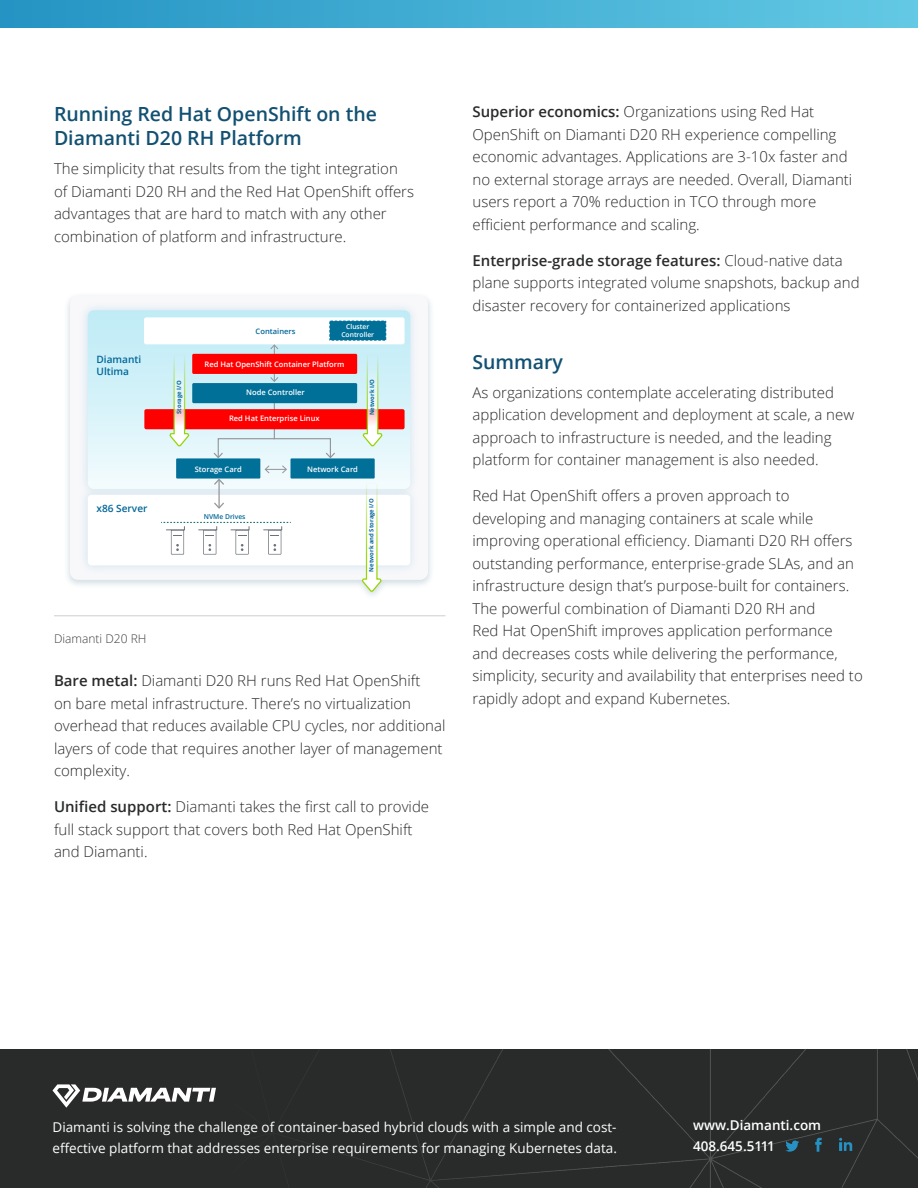
<style>
.page{position:relative;width:918px;height:1188px;background:#fff}
.page>*{position:absolute;margin:0;border:0;box-sizing:border-box;transform-origin:0 0}
.Body_Copy_-_Header{font:600 19.5px/24px "Open Sans";color:#125072}
.Body_Copy{font:300 15px/22.5px "Open Sans";color:#292a2a}
.t1{font:13.5px/21px "Open Sans";color:#fff}
.t2{font:600 13.5px/21px "Open Sans";color:#fff}
.Body_Copy-2{font:300 12px "Open Sans";color:#403e3e}
.t3{font:600 10.05px/12.1px "Open Sans";color:#069}
.t4{font:600 7.5px "Open Sans";color:#fff}
.t5{font:600 7.5px "Open Sans";color:#069}
.t6{font:600 6.75px/7.5px "Open Sans";color:#fff;text-align:center}
.t7{font:600 6.75px "Open Sans";color:#069}
.t8{font:700 5.85px "Open Sans";color:#069}
.s1{font-weight:600}
</style>
<div class="page">
<div style="left:0;top:1049px;width:918px;height:139px;background:#292a2a"></div>
<div style="left:0;top:0;width:918px;height:27px;background:linear-gradient(to right,#2594c3,#63c9e4)"></div>
<svg style="left:53px;top:1084px;width:163px;height:24px"></svg>
<svg style="left:815px;top:1138px;width:7px;height:14px"></svg>
<svg style="left:785px;top:1141px;width:14px;height:11px"></svg>
<svg style="left:839px;top:1138px;width:13px;height:13px"></svg>
<div style="left:64px;top:292px;width:371px;height:308px;background:#125072;opacity:.2"></div>
<div style="left:70px;top:296px;width:358px;height:284px;background:#f8f8fa;border-radius:8px"></div>
<img style="left:84px;top:307px;width:329px;height:175px">
<svg style="left:88px;top:310px;width:322px;height:172px"></svg>
<div style="left:88px;top:495px;width:322px;height:70px;background:#fff;border-radius:4px"></div>
<div style="left:144px;top:317px;width:261px;height:27px;background:#fff;border-radius:2px"></div>
<div style="left:329px;top:321px;width:57px;height:20px;background:#017099"></div>
<div style="left:329px;top:320px;width:58px;height:21px;border:1px dashed #fff"></div>
<div style="left:176px;top:458px;width:84px;height:21px;background:#017099"></div>
<div style="left:290px;top:458px;width:85px;height:21px;background:#017099"></div>
<svg style="left:161px;top:522px;width:130px;height:33px"></svg>
<hr style="left:274px;top:345px;width:1px;height:36px;background:#939598">
<svg style="left:270px;top:344px;width:8px;height:5px"></svg>
<svg style="left:270px;top:377px;width:8px;height:5px"></svg>
<svg style="left:265px;top:465px;width:22px;height:8px"></svg>
<hr style="left:218px;top:480px;width:2px;height:27px;background:#939598">
<svg style="left:214px;top:503px;width:10px;height:6px"></svg>
<svg style="left:214px;top:479px;width:10px;height:6px"></svg>
<hr style="left:274px;top:388px;width:1px;height:51px;background:#939598">
<div style="left:218px;top:438px;width:113px;height:20px;border:1px solid #939598"></div>
<svg style="left:214px;top:453px;width:9px;height:5px"></svg>
<svg style="left:326px;top:453px;width:9px;height:5px"></svg>
<div style="left:192px;top:383px;width:165px;height:20px;background:#017099;border-radius:2px"></div>
<div style="left:192px;top:354px;width:165px;height:20px;background:#f00;border-radius:2px"></div>
<div style="left:144px;top:409px;width:261px;height:20px;background:#f00;border-radius:2px"></div>
<svg style="left:169px;top:353px;width:20px;height:94px"></svg>
<svg style="left:362px;top:353px;width:20px;height:94px"></svg>
<svg style="left:362px;top:482px;width:20px;height:110px"></svg>
<hr style="left:54px;top:616px;width:392px;height:1px;background:#d0cecd">
<p class="Body_Copy_-_Header" style="left:54px;top:101px;width:325px">Running Red Hat OpenShift on the<br>Diamanti D20 RH Platform</p>
<p class="Body_Copy" style="left:54px;top:157px;width:362px">The simplicity that results from the tight integration of Diamanti D20 RH and the Red Hat OpenShift offers advantages that are hard to match with any other combination of platform and infrastructure.</p>
<p class="t3" style="left:97px;top:353px;width:46px">Diamanti<br>Ultima</p>
<p class="t3" style="left:97px;top:502px;width:53px">x86 Server</p>
<p class="Body_Copy-2" style="left:54px;top:630px;width:94px">Diamanti D20 RH</p>
<p class="t5" style="left:256px;top:326px;width:41px">Containers</p>
<p class="t6" style="left:341px;top:323px;width:34px">Cluster<br>Controller</p>
<p class="t4" style="left:205px;top:359px;width:141px">Red Hat OpenShift Container Platform</p>
<p class="t8" style="left:175px;top:414px;width:35px;rotate:-90deg">Storage I/O</p>
<p class="t8" style="left:368px;top:415px;width:38px;rotate:-90deg">Network I/O</p>
<p class="t4" style="left:246px;top:388px;width:60px">Node Controller</p>
<p class="t4" style="left:229px;top:414px;width:92px">Red Hat Enterprise Linux</p>
<p class="t4" style="left:195px;top:464px;width:49px">Storage Card</p>
<p class="t4" style="left:307px;top:464px;width:52px">Network Card</p>
<p class="t7" style="left:204px;top:512px;width:43px">NVMe Drives</p>
<p class="t8" style="left:367px;top:572px;width:75px;rotate:-90deg">Network and Storage I/O</p>
<p class="Body_Copy" style="left:54px;top:669px;width:393px"><span class="s1">Bare metal:</span> Diamanti D20 RH runs Red Hat OpenShift<br>on bare metal infrastructure. There’s no virtualization overhead that reduces available CPU cycles, nor additional layers of code that requires another layer of management complexity.</p>
<p class="Body_Copy" style="left:54px;top:795px;width:377px"><span class="s1">Unified support:</span> Diamanti takes the first call to provide full stack support that covers both Red Hat OpenShift and Diamanti.</p>
<p class="Body_Copy" style="left:472px;top:100px;width:381px"><span class="s1">Superior economics:</span> Organizations using Red Hat OpenShift on Diamanti D20 RH experience compelling economic advantages. Applications are 3-10x faster and no external storage arrays are needed. Overall, Diamanti users report a 70% reduction in TCO through more efficient performance and scaling.</p>
<p class="Body_Copy" style="left:472px;top:249px;width:389px"><span class="s1">Enterprise-grade storage features:</span> Cloud-native data plane supports integrated volume snapshots, backup and disaster recovery for containerized applications</p>
<p class="Body_Copy_-_Header" style="left:472px;top:349px;width:92px">Summary</p>
<p class="Body_Copy" style="left:472px;top:381px;width:383px">As organizations contemplate accelerating distributed application development and deployment at scale, a new approach to infrastructure is needed, and the leading platform for container management is also needed.</p>
<p class="Body_Copy" style="left:472px;top:484px;width:392px">Red Hat OpenShift offers a proven approach to developing and managing containers at scale while improving operational efficiency. Diamanti D20 RH offers outstanding performance, enterprise-grade SLAs, and an infrastructure design that’s purpose-built for containers.<br>The powerful combination of Diamanti D20 RH and<br>Red Hat OpenShift improves application performance<br>and decreases costs while delivering the performance, simplicity, security and availability that enterprises need to rapidly adopt and expand Kubernetes.</p>
<p class="t1" style="left:52px;top:1116px;width:566px">Diamanti is solving the challenge of container-based hybrid clouds with a simple and cost&shy;effective platform that addresses enterprise requirements for managing Kubernetes data.</p>
<p class="t2" style="left:693px;top:1115px;width:130px">www.Diamanti.com<br>408.645.5111</p>
</div>
